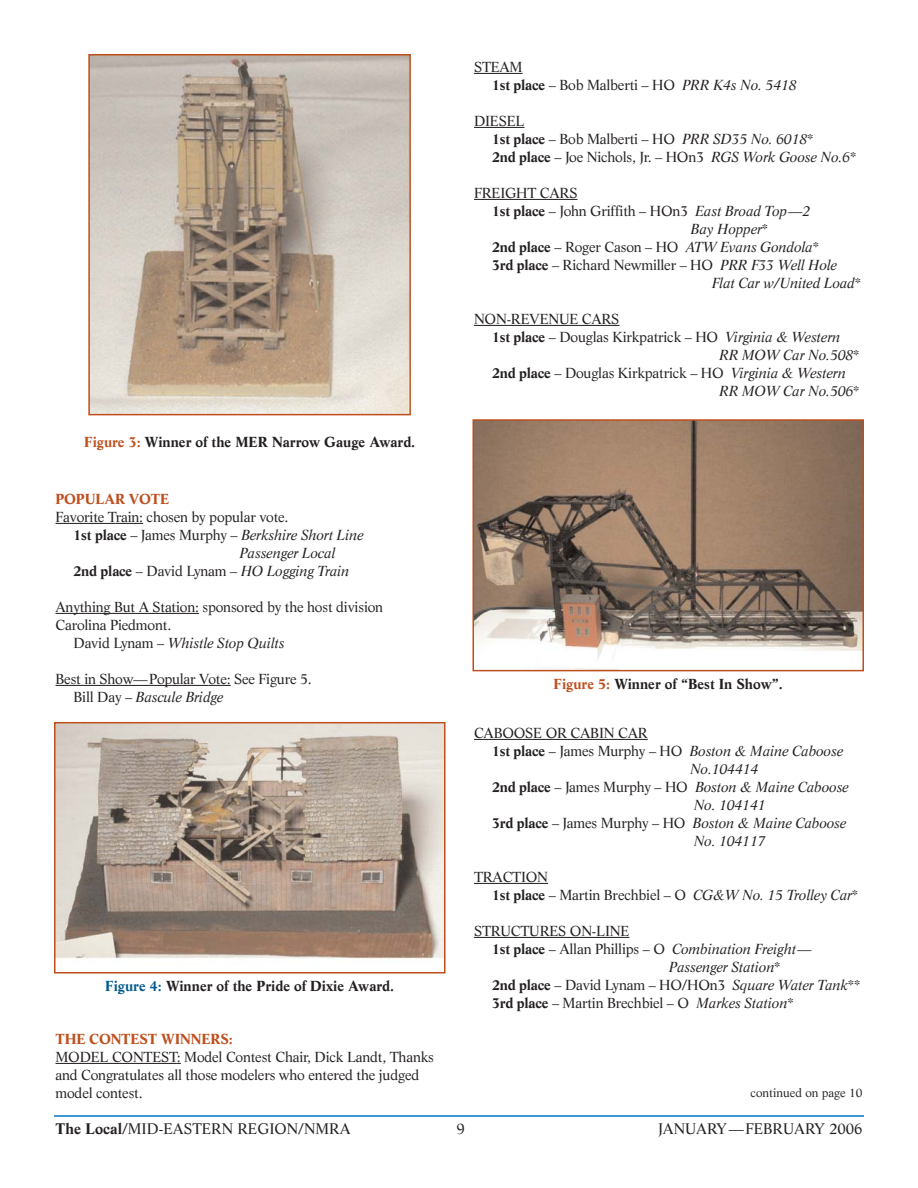
<style>
.page{position:relative;width:918px;height:1188px;background:#fff}
.page>*{position:absolute;margin:0;border:0;box-sizing:border-box;transform-origin:0 0}
.t1{font:15px "Life";color:#231f20}
.t2{font:14.25px/18px "Life";letter-spacing:-.015em;color:#231f20}
.t3{font:italic 14.25px "Life";letter-spacing:-.015em;color:#231f20}
.t4{font:700 14.25px "Life";color:#231f20}
.t5{font:700 14.25px "Life";letter-spacing:-.015em;color:#be4f1d}
.t6{font:12px "Life";color:#231f20}
.s1{color:#be4f1d}
.s2{font-weight:700;font-style:normal}
.s3{font-style:normal}
.s4{font-style:italic}
.s5{color:#005a8d}
.s6{font-weight:700}
</style>
<div class="page">
<hr style="left:54px;top:1115px;width:810px;height:2px;background:#007ac2">
<hr style="left:56px;top:523px;width:60px;height:1px;background:#231f20">
<svg style="left:116px;top:523px;width:27px;height:1px"></svg>
<hr style="left:56px;top:613px;width:143px;height:1px;background:#231f20">
<hr style="left:56px;top:685px;width:93px;height:1px;background:#231f20">
<hr style="left:149px;top:685px;width:59px;height:1px;background:#231f20">
<svg style="left:208px;top:685px;width:23px;height:1px"></svg>
<hr style="left:56px;top:1063px;width:121px;height:1px;background:#231f20">
<hr style="left:474px;top:73px;width:49px;height:1px;background:#231f20">
<hr style="left:474px;top:127px;width:50px;height:1px;background:#231f20">
<hr style="left:474px;top:199px;width:104px;height:1px;background:#231f20">
<hr style="left:474px;top:325px;width:146px;height:1px;background:#231f20">
<hr style="left:474px;top:739px;width:174px;height:1px;background:#231f20">
<hr style="left:474px;top:883px;width:74px;height:1px;background:#231f20">
<hr style="left:474px;top:937px;width:155px;height:1px;background:#231f20">
<img style="left:475px;top:422px;width:386px;height:237px">
<div style="left:472px;top:419px;width:392px;height:252px;border:2px solid #be4f1d"></div>
<img style="left:57px;top:725px;width:386px;height:234px">
<div style="left:54px;top:722px;width:392px;height:251px;border:2px solid #be4f1d"></div>
<img style="left:91px;top:57px;width:317px;height:355px">
<div style="left:88px;top:54px;width:323px;height:361px;border:2px solid #be4f1d"></div>
<p class="t4" style="left:84px;top:437px;width:333px"><span class="s1">Figure 3:</span> Winner of the MER Narrow Gauge Award.</p>
<p class="t5" style="left:56px;top:493px;width:115px">POPULAR VOTE</p>
<p class="t2" style="left:56px;top:509px;width:235px">Favorite Train: chosen by popular vote.</p>
<p class="t3" style="left:74px;top:529px;width:292px"><span class="s2">1st place</span> <span class="s3">– James Murphy –</span> Berkshire Short Line</p>
<p class="t3" style="left:239px;top:547px;width:98px">Passenger Local</p>
<p class="t3" style="left:74px;top:565px;width:277px"><span class="s2">2nd place</span> <span class="s3">– David Lynam –</span> HO Logging Train</p>
<p class="t2" style="left:56px;top:599px;width:329px">Anything But A Station: sponsored by the host division</p>
<p class="t2" style="left:56px;top:617px;width:117px">Carolina Piedmont.</p>
<p class="t3" style="left:74px;top:637px;width:213px"><span class="s3">David Lynam –</span> Whistle Stop Quilts</p>
<p class="t2" style="left:74px;top:671px;width:240px;text-indent:-18px">Best in Show—Popular Vote: See Figure 5.<br>Bill Day – <span class="s4">Bascule Bridge</span></p>
<p class="t4" style="left:105px;top:980px;width:290px"><span class="s5">Figure 4:</span> Winner of the Pride of Dixie Award.</p>
<p class="t5" style="left:56px;top:1033px;width:179px">THE CONTEST WINNERS:</p>
<p class="t2" style="left:56px;top:1049px;width:380px">MODEL CONTEST: Model Contest Chair, Dick Landt, Thanks and Congratulates all those modelers who entered the judged model contest.</p>
<p class="t2" style="left:492px;top:59px;width:306px;text-indent:-18px">STEAM<br><span class="s6">1st place</span> – Bob Malberti – HO <span class="s4">PRR K4s No. 5418</span></p>
<p class="t2" style="left:492px;top:113px;width:366px;text-indent:-18px">DIESEL<br><span class="s6">1st place</span> – Bob Malberti – HO <span class="s4">PRR SD35 No. 6018</span>*<br><span class="s6">2nd place</span> – Joe Nichols, Jr. – HOn3 <span class="s4">RGS Work Goose No.6</span>*</p>
<p class="t2" style="left:474px;top:185px;width:105px">FREIGHT CARS</p>
<p class="t2" style="left:492px;top:203px;width:320px"><span class="s6">1st place</span> – John Griffith – HOn3 <span class="s4">East Broad Top—2</span></p>
<p class="t3" style="left:691px;top:223px;width:79px">Bay Hopper<span class="s3">*</span></p>
<p class="t2" style="left:492px;top:239px;width:329px"><span class="s6">2nd place</span> – Roger Cason – HO <span class="s4">ATW Evans Gondola</span>*</p>
<p class="t2" style="left:492px;top:257px;width:347px"><span class="s6">3rd place</span> – Richard Newmiller – HO <span class="s4">PRR F33 Well Hole</span></p>
<p class="t3" style="left:712px;top:277px;width:151px">Flat Car w/United Load<span class="s3">*</span></p>
<p class="t2" style="left:474px;top:311px;width:147px">NON-REVENUE CARS</p>
<p class="t2" style="left:492px;top:329px;width:350px"><span class="s6">1st place</span> – Douglas Kirkpatrick – HO <span class="s4">Virginia &amp; Western</span></p>
<p class="t3" style="left:719px;top:349px;width:142px">RR MOW Car No.508<span class="s3">*</span></p>
<p class="t2" style="left:492px;top:365px;width:355px"><span class="s6">2nd place</span> – Douglas Kirkpatrick – HO <span class="s4">Virginia &amp; Western</span></p>
<p class="t3" style="left:719px;top:385px;width:142px">RR MOW Car No.506<span class="s3">*</span></p>
<p class="t4" style="left:554px;top:678px;width:231px"><span class="s1">Figure 5:</span> Winner of “Best In Show”.</p>
<p class="t2" style="left:474px;top:725px;width:175px">CABOOSE OR CABIN CAR</p>
<p class="t3" style="left:492px;top:745px;width:353px"><span class="s2">1st place</span> <span class="s3">– James Murphy – HO</span> Boston &amp; Maine Caboose</p>
<p class="t3" style="left:690px;top:763px;width:70px">No.104414</p>
<p class="t3" style="left:492px;top:781px;width:358px"><span class="s2">2nd place</span> <span class="s3">– James Murphy – HO</span> Boston &amp; Maine Caboose</p>
<p class="t3" style="left:694px;top:799px;width:74px">No. 104141</p>
<p class="t3" style="left:492px;top:817px;width:356px"><span class="s2">3rd place</span> <span class="s3">– James Murphy – HO</span> Boston &amp; Maine Caboose</p>
<p class="t3" style="left:694px;top:835px;width:74px">No. 104117</p>
<p class="t2" style="left:492px;top:869px;width:368px;text-indent:-18px">TRACTION<br><span class="s6">1st place</span> – Martin Brechbiel – O <span class="s4">CG&amp;W No. 15 Trolley Car</span>*</p>
<p class="t2" style="left:474px;top:923px;width:157px">STRUCTURES ON-LINE</p>
<p class="t3" style="left:492px;top:943px;width:321px"><span class="s2">1st place</span> <span class="s3">– Allan Phillips – O</span> Combination Freight—</p>
<p class="t3" style="left:669px;top:961px;width:113px">Passenger Station<span class="s3">*</span></p>
<p class="t2" style="left:492px;top:977px;width:370px"><span class="s6">2nd place</span> – David Lynam – HO/HOn3 <span class="s4">Square Water Tank</span>**</p>
<p class="t2" style="left:492px;top:995px;width:303px"><span class="s6">3rd place</span> – Martin Brechbiel – O <span class="s4">Markes Station</span>*</p>
<p class="t6" style="left:750px;top:1088px;width:114px">continued on page 10</p>
<p class="t1" style="left:56px;top:1123px;width:297px"><span class="s6">The Local</span>/MID-EASTERN REGION/NMRA</p>
<p class="t1" style="left:456px;top:1123px;width:10px">9</p>
<p class="t1" style="left:658px;top:1123px;width:206px">JANUARY—FEBRUARY 2006</p>
</div>
